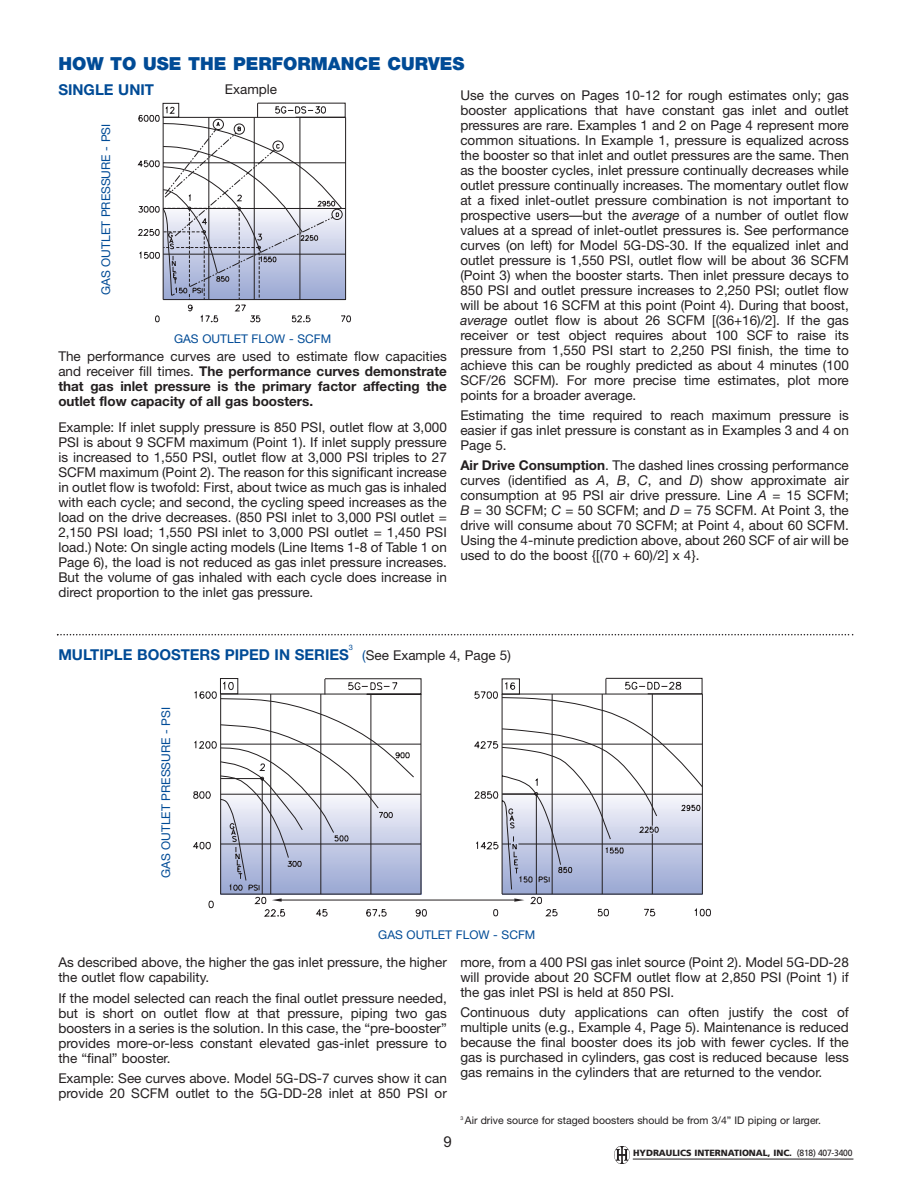
<style>
.page{position:relative;width:918px;height:1188px;background:#fff}
.page>*{position:absolute;margin:0;border:0;box-sizing:border-box;transform-origin:0 0}
.t1{font:900 18px "Helvetica Neue";color:#004b96}
.t2{font:700 15px "Helvetica Neue";color:#004b96}
.t3{font:15px "Arial";color:#231f20}
.t4{font:13.5px/15px "Helvetica Neue";color:#231f20;text-align:justify}
.t5{font:700 13.5px/15px "Helvetica Neue";color:#231f20;text-align:justify}
.t6{font:12px "Helvetica Neue";color:#004b96}
.t7{font:10.5px "Helvetica Neue";color:#231f20}
.t8{font:900 9px "Frutiger";letter-spacing:-.005em;color:#231f20}
.t9{font:7.5px "Helvetica Neue";color:#004b96}
.s1{font-style:italic}
.s2{font-weight:700}
.s3{font-weight:400}
.s4{color:#004b96}
</style>
<div class="page">
<svg style="left:57px;top:634px;width:796px;height:1px"></svg>
<svg style="left:137px;top:102px;width:214px;height:220px"></svg>
<svg style="left:193px;top:678px;width:518px;height:239px"></svg>
<svg style="left:220px;top:678px;width:300px;height:217px"></svg>
<hr style="left:633px;top:1159px;width:220px;height:1px;background:#231f20">
<img style="left:615px;top:1146px;width:15px;height:17px">
<h1 class="t1" style="left:58px;top:57px;width:408px">HOW TO USE THE PERFORMANCE CURVES</h1>
<p class="t2" style="left:58px;top:84px;width:97px">SINGLE UNIT</p>
<p class="t4" style="left:225px;top:83px;width:54px">Example</p>
<p class="t4" style="left:460px;top:89px;width:390px">Use the curves on Pages 10-12 for rough estimates only; gas booster applications that have constant gas inlet and outlet pressures are rare. Examples 1 and 2 on Page 4 represent more common situations. In Example 1, pressure is equalized across the booster so that inlet and outlet pressures are the same. Then as the booster cycles, inlet pressure continually decreases while outlet pressure continually increases. The momentary outlet flow at a fixed inlet-outlet pressure combination is not important to prospective users—but the <span class="s1">average</span> of a number of outlet flow values at a spread of inlet-outlet pressures is. See performance curves (on left) for Model 5G-DS-30. If the equalized inlet and outlet pressure is 1,550 PSI, outlet flow will be about 36 SCFM (Point 3) when the booster starts. Then inlet pressure decays to 850 PSI and outlet pressure increases to 2,250 PSI; outlet flow will be about 16 SCFM at this point (Point 4). During that boost, <span class="s1">average</span> outlet flow is about 26 SCFM [(36+16)/2]. If the gas receiver or test object requires about 100 SCF to raise its pressure from 1,550 PSI start to 2,250 PSI finish, the time to achieve this can be roughly predicted as about 4 minutes (100<br>SCF/26 SCFM). For more precise time estimates, plot more points for a broader average.</p>
<p class="t4" style="left:460px;top:409px;width:390px">Estimating the time required to reach maximum pressure is easier if gas inlet pressure is constant as in Examples 3 and 4 on Page 5.</p>
<p class="t4" style="left:460px;top:459px;width:390px"><span class="s2">Air Drive Consumption</span>. The dashed lines crossing performance curves (identified as <span class="s1">A</span>, <span class="s1">B</span>, <span class="s1">C</span>, and <span class="s1">D</span>) show approximate air consumption at 95 PSI air drive pressure. Line <span class="s1">A</span> = 15 SCFM; <span class="s1">B</span> = 30 SCFM; <span class="s1">C</span> = 50 SCFM; and <span class="s1">D</span> = 75 SCFM. At Point 3, the drive will consume about 70 SCFM; at Point 4, about 60 SCFM.<br>Using the 4-minute prediction above, about 260 SCF of air will be used to do the boost {[(70 + 60)/2] x 4}.</p>
<p class="t6" style="left:101px;top:295px;width:173px;rotate:-90deg">GAS OUTLET PRESSURE - PSI</p>
<p class="t6" style="left:174px;top:334px;width:159px">GAS OUTLET FLOW - SCFM</p>
<p class="t5" style="left:58px;top:350px;width:390px"><span class="s3">The performance curves are used to estimate flow capacities and receiver fill times.</span> The performance curves demonstrate that gas inlet pressure is the primary factor affecting the outlet flow capacity of all gas boosters.</p>
<p class="t4" style="left:58px;top:421px;width:390px">Example: If inlet supply pressure is 850 PSI, outlet flow at 3,000<br>PSI is about 9 SCFM maximum (Point 1). If inlet supply pressure is increased to 1,550 PSI, outlet flow at 3,000 PSI triples to 27<br>SCFM maximum (Point 2). The reason for this significant increase in outlet flow is twofold: First, about twice as much gas is inhaled with each cycle; and second, the cycling speed increases as the load on the drive decreases. (850 PSI inlet to 3,000 PSI outlet = 2,150 PSI load; 1,550 PSI inlet to 3,000 PSI outlet = 1,450 PSI load.) Note: On single acting models (Line Items 1-8 of Table 1 on Page 6), the load is not reduced as gas inlet pressure increases.<br>But the volume of gas inhaled with each cycle does increase in direct proportion to the inlet gas pressure.</p>
<p class="t9" style="left:349px;top:644px;width:6px">3</p>
<p class="t2" style="left:58px;top:649px;width:292px">MULTIPLE BOOSTERS PIPED IN SERIES</p>
<p class="t4" style="left:362px;top:649px;width:150px"><span class="s4">(</span>See Example 4, Page 5)</p>
<p class="t6" style="left:162px;top:878px;width:173px;rotate:-90deg">GAS OUTLET PRESSURE - PSI</p>
<p class="t6" style="left:378px;top:931px;width:159px">GAS OUTLET FLOW - SCFM</p>
<p class="t4" style="left:58px;top:956px;width:390px">As described above, the higher the gas inlet pressure, the higher the outlet flow capability.</p>
<p class="t4" style="left:58px;top:992px;width:390px">If the model selected can reach the final outlet pressure needed, but is short on outlet flow at that pressure, piping two gas boosters in a series is the solution. In this case, the “pre-booster” provides more-or-less constant elevated gas-inlet pressure to the “final” booster.</p>
<p class="t4" style="left:58px;top:1072px;width:390px">Example: See curves above. Model 5G-DS-7 curves show it can provide 20 SCFM outlet to the 5G-DD-28 inlet at 850 PSI or</p>
<p class="t3" style="left:444px;top:1137px;width:10px">9</p>
<p class="t4" style="left:460px;top:956px;width:390px">more, from a 400 PSI gas inlet source (Point 2). Model 5G-DD-28 will provide about 20 SCFM outlet flow at 2,850 PSI (Point 1) if the gas inlet PSI is held at 850 PSI.</p>
<p class="t4" style="left:460px;top:1006px;width:390px">Continuous duty applications can often justify the cost of multiple units (e.g., Example 4, Page 5). Maintenance is reduced because the final booster does its job with fewer cycles. If the gas is purchased in cylinders, gas cost is reduced because less gas remains in the cylinders that are returned to the vendor.</p>
<p class="t7" style="left:460px;top:1116px;width:362px"><sup>3</sup> Air drive source for staged boosters should be from 3/4” ID piping or larger.</p>
<p class="t8" style="left:633px;top:1150px;width:221px">HYDRAULICS INTERNATIONAL, INC. <span class="s3">(818) 407-3400</span></p>
</div>
